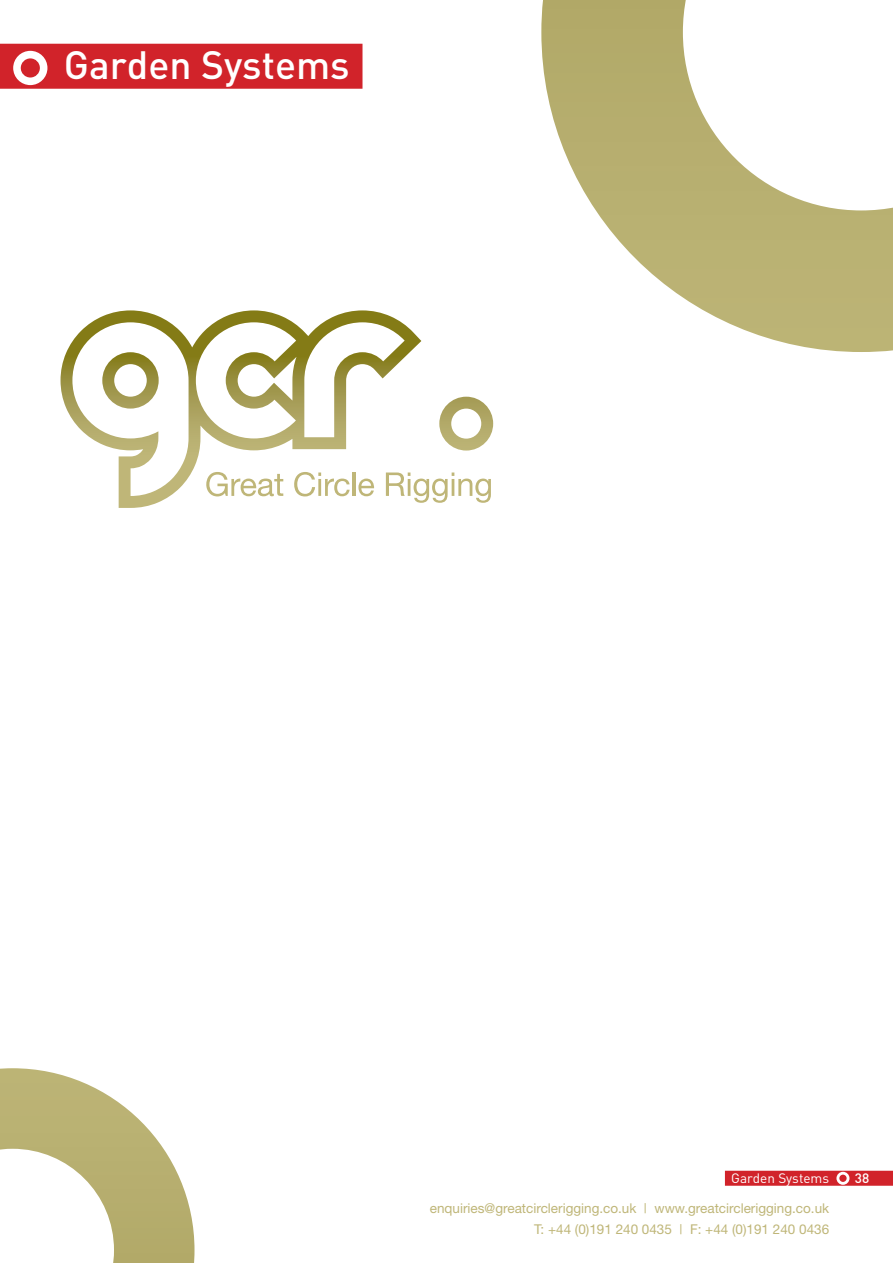
<style>
.page{position:relative;width:893px;height:1263px;background:#fff}
.page>*{position:absolute;margin:0;border:0;box-sizing:border-box;transform-origin:0 0}
.Headings{font:500 39px "DIN";color:#fff}
.t1{font:13.5px/21px "Helvetica Neue";color:#bfb678;text-align:right}
.t2{font:13.5px "DIN";color:#fff}
.t3{font:500 13.5px "DIN";color:#fff}
</style>
<div class="page">
<div style="left:725px;top:1171px;width:168px;height:15px;background:#d1232a"></div>
<svg style="left:835px;top:1170px;width:14px;height:16px"></svg>
<svg style="left:541px;top:0;width:352px;height:352px"></svg>
<svg style="left:0;top:1068px;width:195px;height:195px"></svg>
<svg style="left:61px;top:310px;width:432px;height:198px"></svg>
<div style="left:0;top:44px;width:362px;height:45px;background:#d1232a"></div>
<svg style="left:13px;top:50px;width:34px;height:36px"></svg>
<p class="Headings" style="left:64px;top:40px;width:287px">Garden Systems</p>
<p class="t2" style="left:731px;top:1170px;width:99px">Garden Systems</p>
<p class="t1" style="left:430px;top:1197px;width:401px">enquiries@greatcirclerigging.co.uk | www.greatcirclerigging.co.uk<br>T: +44 (0)191 240 0435 | F: +44 (0)191 240 0436</p>
<p class="t3" style="left:855px;top:1169px;width:16px">38</p>
</div>
